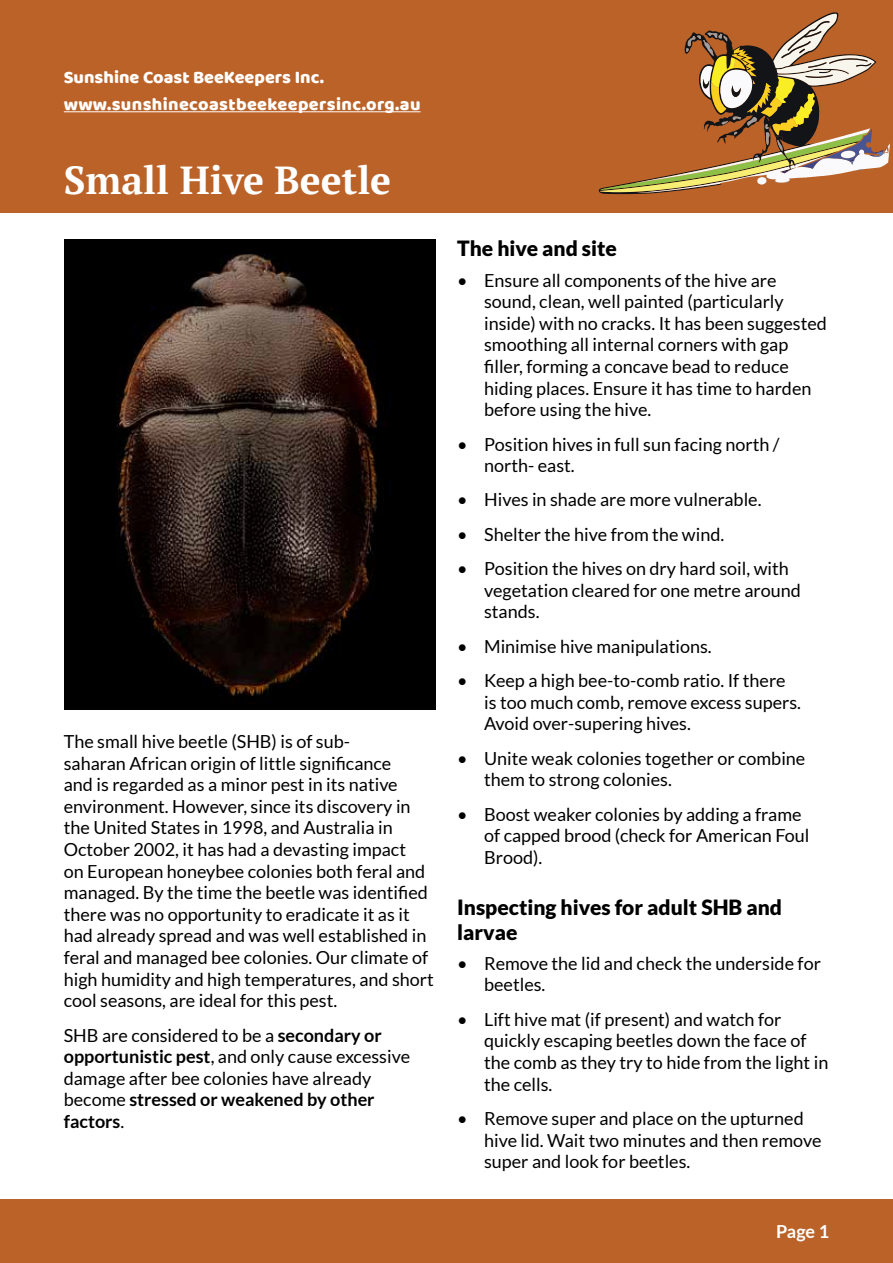
<style>
.page{position:relative;width:893px;height:1263px;background:#fff}
.page>*{position:absolute;margin:0;border:0;box-sizing:border-box;transform-origin:0 0}
.t1{font:700 39px "PT Serif";color:#fff}
.t2{font:900 21px/25.2px "Lato";color:#000}
.t3{font:18px/21.6px "Lato";color:#000}
.t4{font:18px/27.8px "Baloo Bhai";letter-spacing:.02em;color:#fff}
.t5{font:700 18px "Lato";color:#fff}
.s1{font-weight:700}
</style>
<div class="page">
<div style="left:0;top:1199px;width:893px;height:64px;background:#ba6228"></div>
<div style="left:0;top:0;width:893px;height:212px;background:#ba6228"></div>
<svg style="left:600px;top:14px;width:290px;height:179px"></svg>
<hr style="left:64px;top:111px;width:357px;height:1px;background:#fff">
<img style="left:64px;top:239px;width:371px;height:471px">
<p class="t4" style="left:64px;top:63px;width:358px">Sunshine Coast BeeKeepers Inc. www.sunshinecoastbeekeepersinc.org.au</p>
<h1 class="t1" style="left:64px;top:154px;width:329px">Small Hive Beetle</h1>
<p class="t3" style="left:64px;top:730px;width:372px">The small hive beetle (SHB) is of sub-<br>saharan African origin of little significance<br>and is regarded as a minor pest in its native environment. However, since its discovery in the United States in 1998, and Australia in October 2002, it has had a devasting impact<br>on European honeybee colonies both feral and managed. By the time the beetle was identified there was no opportunity to eradicate it as it had already spread and was well established in feral and managed bee colonies. Our climate of high humidity and high temperatures, and short cool seasons, are ideal for this pest.</p>
<p class="t3" style="left:64px;top:1024px;width:348px">SHB are considered to be a <span class="s1">secondary or opportunistic pest</span>, and only cause excessive damage after bee colonies have already become <span class="s1">stressed or weakened by other factors</span>.</p>
<p class="t2" style="left:457px;top:236px;width:161px">The hive and site</p>
<p class="t3" style="left:484px;top:269px;width:344px;text-indent:-27px">• Ensure all components of the hive are sound, clean, well painted (particularly inside) with no cracks. It has been suggested smoothing all internal corners with gap filler, forming a concave bead to reduce hiding places. Ensure it has time to harden before using the hive.</p>
<p class="t3" style="left:484px;top:433px;width:297px;text-indent:-27px">• Position hives in full sun facing north / north- east.</p>
<p class="t3" style="left:457px;top:489px;width:306px">• Hives in shade are more vulnerable.</p>
<p class="t3" style="left:457px;top:523px;width:269px">• Shelter the hive from the wind.</p>
<p class="t3" style="left:484px;top:558px;width:318px;text-indent:-27px">• Position the hives on dry hard soil, with vegetation cleared for one metre around stands.</p>
<p class="t3" style="left:457px;top:635px;width:256px">• Minimise hive manipulations.</p>
<p class="t3" style="left:484px;top:670px;width:318px;text-indent:-27px">• Keep a high bee-to-comb ratio. If there is too much comb, remove excess supers.<br>Avoid over-supering hives.</p>
<p class="t3" style="left:484px;top:747px;width:323px;text-indent:-27px">• Unite weak colonies together or combine them to strong colonies.</p>
<p class="t3" style="left:484px;top:803px;width:327px;text-indent:-27px">• Boost weaker colonies by adding a frame of capped brood (check for American Foul<br>Brood).</p>
<p class="t2" style="left:457px;top:894px;width:326px">Inspecting hives for adult SHB and larvae</p>
<p class="t3" style="left:484px;top:952px;width:338px;text-indent:-27px">• Remove the lid and check the underside for beetles.</p>
<p class="t3" style="left:484px;top:1008px;width:346px;text-indent:-27px">• Lift hive mat (if present) and watch for quickly escaping beetles down the face of the comb as they try to hide from the light in the cells.</p>
<p class="t3" style="left:484px;top:1107px;width:339px;text-indent:-27px">• Remove super and place on the upturned hive lid. Wait two minutes and then remove super and look for beetles.</p>
<p class="t5" style="left:776px;top:1221px;width:55px">Page 1</p>
</div>
